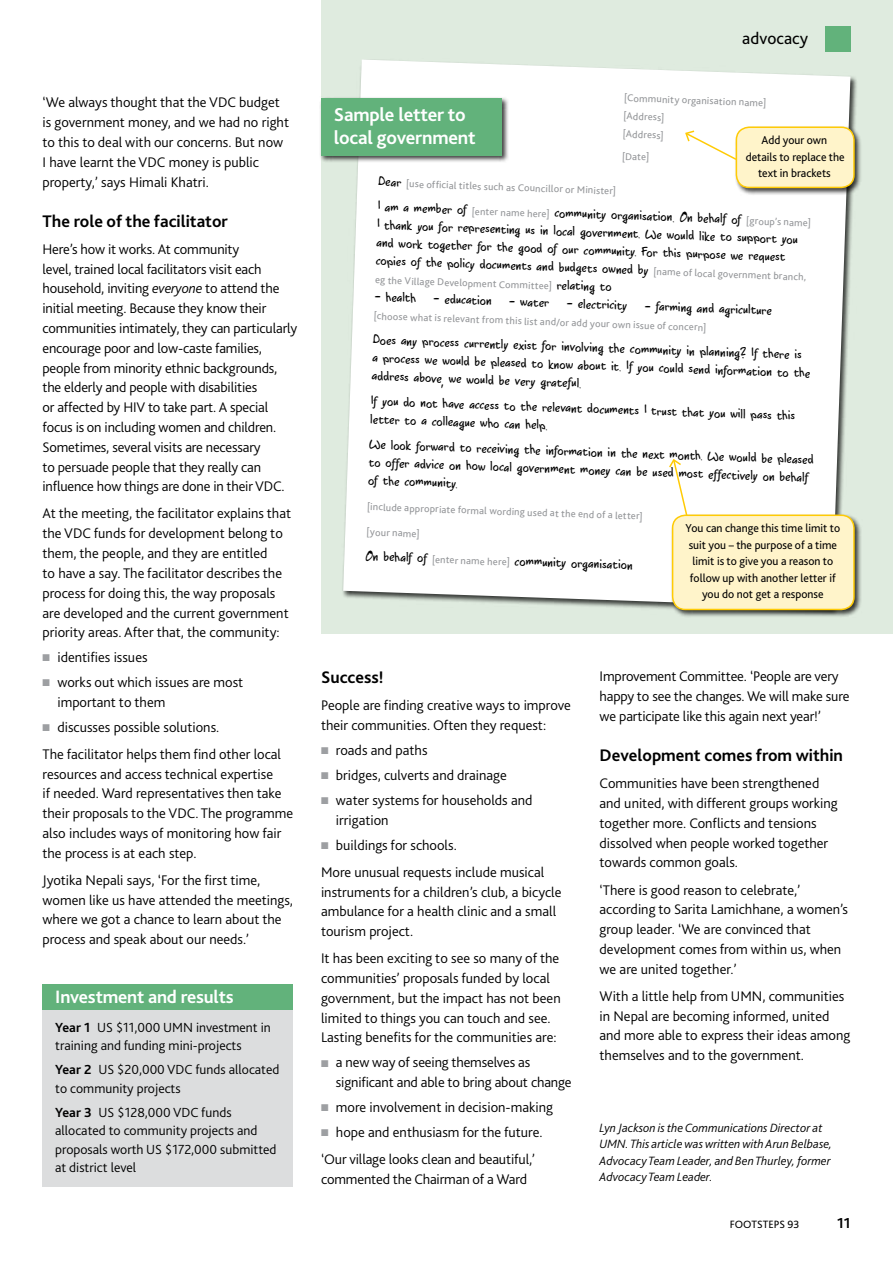
<style>
.page{position:relative;width:893px;height:1263px;background:#fff}
.page>*{position:absolute;margin:0;border:0;box-sizing:border-box;transform-origin:0 0}
.t1{font:700 19.5px/22.5px "Bliss 2";letter-spacing:-.01em;color:#fff}
.t2{font:700 18.75px "Bliss 2";letter-spacing:-.01em;color:#fff}
.t3{font:700 17.55px "Bliss 2";color:#000}
.t4{font:17.25px/18px "Toms Handwritten";color:#000}
.t5{font:17.25px "Toms Handwritten";color:#000;scale:.8 1}
.t6{font:17.25px "Bliss 2";letter-spacing:.005em;color:#000}
.t7{font:700 15px "Bliss 2";color:#000}
.t8{font:300 14.55px/19.8px "Bliss 2";color:#000}
.t9{font:300 13.8px/18.5px "Bliss 2";color:#000}
.t10{font:italic 300 12.6px/16.5px "Bliss 2";color:#000}
.t11{font:12px/16.5px "Bliss 2";color:#000;text-align:center}
.t12{font:11.1px "Bliss 2";color:#000}
.t13{font:10.35px/18px "Bliss 2";color:#939598}
.s1{font-style:italic}
.s2{color:#9d9fa2}
.s3{font-weight:700}
.s4{font-family:"Toms Handwritten";font-size:17.25px;color:#000}
.s5{font-family:"Bliss 2";font-size:10.35px;color:#939598}
</style>
<div class="page">
<div style="left:321px;top:0;width:572px;height:634px;background:#dfebdf"></div>
<div style="left:825px;top:26px;width:25px;height:25px;background:#62b27b"></div>
<div style="left:43px;top:1010px;width:250px;height:176px;background:#dcddde"></div>
<div style="left:43px;top:984px;width:250px;height:26px;background:#62b27b"></div>
<div style="left:341px;top:58px;width:517px;height:557px;background:#000;opacity:.75"></div>
<div style="left:343px;top:60px;width:507px;height:548px;background:#fff"></div>
<div style="left:319px;top:96px;width:190px;height:67px;background:#000;opacity:.75"></div>
<div style="left:321px;top:98px;width:181px;height:57px;background:#62b27b"></div>
<div style="left:670px;top:513px;width:192px;height:105px;background:#000;opacity:.75"></div>
<div style="left:673px;top:515px;width:181px;height:94px;background:#fff4ca;border-radius:13px"></div>
<div style="left:672px;top:514px;width:183px;height:96px;border:2px solid #ffcb05;border-radius:13px"></div>
<div style="left:734px;top:125px;width:128px;height:71px;background:#000;opacity:.75"></div>
<div style="left:736px;top:127px;width:118px;height:60px;background:#fff4ca;border-radius:13px"></div>
<div style="left:736px;top:126px;width:119px;height:62px;border:2px solid #ffcb05;border-radius:13px"></div>
<svg style="left:668px;top:458px;width:20px;height:59px"></svg>
<svg style="left:684px;top:129px;width:54px;height:32px"></svg>
<p class="t8" style="left:43px;top:92px;width:248px">‘We always thought that the VDC budget is government money, and we had no right to this to deal with our concerns. But now I have learnt the VDC money is public property,’ says Himali Khatri.</p>
<p class="t3" style="left:43px;top:210px;width:187px">The role of the facilitator</p>
<p class="t8" style="left:43px;top:239px;width:256px">Here’s how it works. At community<br>level, trained local facilitators visit each household, inviting <span class="s1">everyone</span> to attend the initial meeting. Because they know their communities intimately, they can particularly encourage poor and low-caste families, people from minority ethnic backgrounds, the elderly and people with disabilities<br>or affected by HIV to take part. A special focus is on including women and children.<br>Sometimes, several visits are necessary<br>to persuade people that they really can influence how things are done in their VDC.</p>
<p class="t8" style="left:43px;top:503px;width:250px">At the meeting, the facilitator explains that the VDC funds for development belong to them, the people, and they are entitled<br>to have a say. The facilitator describes the process for doing this, the way proposals are developed and the current government priority areas. After that, the community:</p>
<p class="t8" style="left:43px;top:647px;width:107px"><span class="s2">■</span> identifies issues</p>
<p class="t8" style="left:57px;top:672px;width:187px;text-indent:-15px"><span class="s2">■</span> works out which issues are most important to them</p>
<p class="t8" style="left:43px;top:713px;width:240px;line-height:27px"><span class="s2">■</span> discusses possible solutions.<br>The facilitator helps them find other local</p>
<p class="t8" style="left:43px;top:763px;width:252px">resources and access technical expertise<br>if needed. Ward representatives then take their proposals to the VDC. The programme also includes ways of monitoring how fair the process is at each step.</p>
<p class="t8" style="left:43px;top:870px;width:252px">Jyotika Nepali says, ‘For the first time, women like us have attended the meetings, where we got a chance to learn about the process and speak about our needs.’</p>
<p class="t2" style="left:55px;top:985px;width:180px">I nvestment and results</p>
<p class="t9" style="left:55px;top:1018px;width:217px"><span class="s3">Year 1</span> US $11,000 UMN investment in training and funding mini-projects</p>
<p class="t9" style="left:55px;top:1060px;width:226px"><span class="s3">Year 2</span> US $20,000 VDC funds allocated to community projects</p>
<p class="t9" style="left:55px;top:1102px;width:223px"><span class="s3">Year 3</span> US $128,000 VDC funds allocated to community projects and proposals worth US $172,000 submitted at district level</p>
<p class="t6" style="left:742px;top:28px;width:67px">advocacy</p>
<p class="t13" style="left:624px;top:89px;width:144px;rotate:2deg">[Community organisation name] [Address]<br>[Address]</p>
<p class="t13" style="left:622px;top:147px;width:28px;rotate:2deg">[Date]</p>
<h1 class="t1" style="left:334px;top:103px;width:143px">Sample letter to local government</h1>
<p class="t11" style="left:746px;top:132px;width:100px">Add your own details to replace the text in brackets</p>
<p class="t13" style="left:379px;top:173px;width:239px;rotate:2deg"><span class="s4">Dear</span> [use offi cial titles such as Councillor or Minister]</p>
<p class="t4" style="left:378px;top:199px;width:435px;rotate:2deg">I am a member of <span class="s5">[enter name here]</span> community organisation. On behalf of <span class="s5">[group’s name] </span>I thank you for representing us in local government. We would like to support you and work together for the good of our community. For this purpose we request copies of the policy documents and budgets owned by <span class="s5">[name of local government branch,</span></p>
<p class="t13" style="left:376px;top:271px;width:238px;rotate:2deg">eg the Village Development Committee] <span class="s4">relating to</span></p>
<p class="t5" style="left:375px;top:286px;width:498px;rotate:2deg">- health - education - water - electricity - farming and agriculture</p>
<p class="t13" style="left:374px;top:307px;width:334px;rotate:2deg">[choose what is relevant from this list and/or add your own issue of concern]</p>
<p class="t4" style="left:373px;top:332px;width:439px;rotate:2deg">Does any process currently exist for involving the community in planning? If there is a process we would be pleased to know about it. If you could send information to the address above, we would be very grateful.</p>
<p class="t4" style="left:371px;top:393px;width:426px;rotate:2deg">If you do not have access to the relevant documents I trust that you will pass this letter to a colleague who can help.</p>
<p class="t4" style="left:370px;top:436px;width:446px;rotate:2deg">We look forward to receiving the information in the next month. We would be pleased to offer advice on how local government money can be used most effectively on behalf of the community.</p>
<p class="t13" style="left:368px;top:497px;width:277px;rotate:2deg">[include appropriate formal wording used at the end of a letter]</p>
<p class="t13" style="left:367px;top:523px;width:55px;rotate:2deg">[your name]</p>
<p class="t4" style="left:366px;top:548px;width:269px;rotate:2deg">On behalf of <span class="s5">[enter name here]</span> community organisation</p>
<p class="t11" style="left:686px;top:520px;width:156px">You can change this time limit to suit you – the purpose of a time limit is to give you a reason to follow up with another letter if you do not get a response</p>
<p class="t3" style="left:321px;top:667px;width:64px">Success!</p>
<p class="t8" style="left:321px;top:695px;width:251px">People are finding creative ways to improve their communities. Often they request:</p>
<p class="t8" style="left:321px;top:740px;width:108px"><span class="s2">■</span> roads and paths</p>
<p class="t8" style="left:321px;top:765px;width:187px"><span class="s2">■</span> bridges, culverts and drainage</p>
<p class="t8" style="left:336px;top:790px;width:198px;text-indent:-15px"><span class="s2">■</span> water systems for households and irrigation</p>
<p class="t8" style="left:321px;top:831px;width:225px;line-height:27px"><span class="s2">■</span> buildings for schools.<br>More unusual requests include musical</p>
<p class="t8" style="left:321px;top:881px;width:242px">instruments for a children’s club, a bicycle ambulance for a health clinic and a small tourism project.</p>
<p class="t8" style="left:321px;top:948px;width:241px">It has been exciting to see so many of the communities’ proposals funded by local government, but the impact has not been limited to things you can touch and see.<br>Lasting benefits for the communities are:</p>
<p class="t8" style="left:336px;top:1052px;width:237px;text-indent:-15px"><span class="s2">■</span> a new way of seeing themselves as significant and able to bring about change</p>
<p class="t8" style="left:321px;top:1097px;width:233px"><span class="s2">■</span> more involvement in decision-making</p>
<p class="t8" style="left:321px;top:1118px;width:223px;line-height:27px"><span class="s2">■</span> hope and enthusiasm for the future. ‘Our village looks clean and beautiful,’</p>
<p class="t8" style="left:321px;top:1169px;width:208px">commented the Chairman of a Ward</p>
<p class="t8" style="left:600px;top:666px;width:251px">Improvement Committee. ‘People are very happy to see the changes. We will make sure we participate like this again next year!’</p>
<p class="t3" style="left:600px;top:744px;width:245px">Development comes from within</p>
<p class="t8" style="left:600px;top:773px;width:240px">Communities have been strengthened and united, with different groups working together more. Conflicts and tensions dissolved when people worked together towards common goals.</p>
<p class="t8" style="left:600px;top:879px;width:250px">‘There is good reason to celebrate,’ according to Sarita Lamichhane, a women’s group leader. ‘We are convinced that development comes from within us, when we are united together.’</p>
<p class="t8" style="left:600px;top:986px;width:252px">With a little help from UMN, communities in Nepal are becoming informed, united and more able to express their ideas among themselves and to the government.</p>
<p class="t10" style="left:600px;top:1119px;width:234px">Lyn Jackson is the Communications Director at UMN. This article was written with Arun Belbase, Advocacy Team Leader, and Ben Thurley, former Advocacy Team Leader.</p>
<p class="t12" style="left:730px;top:1217px;width:71px">FOOTSTEPS 93</p>
<p class="t7" style="left:837px;top:1213px;width:15px">11</p>
</div>
